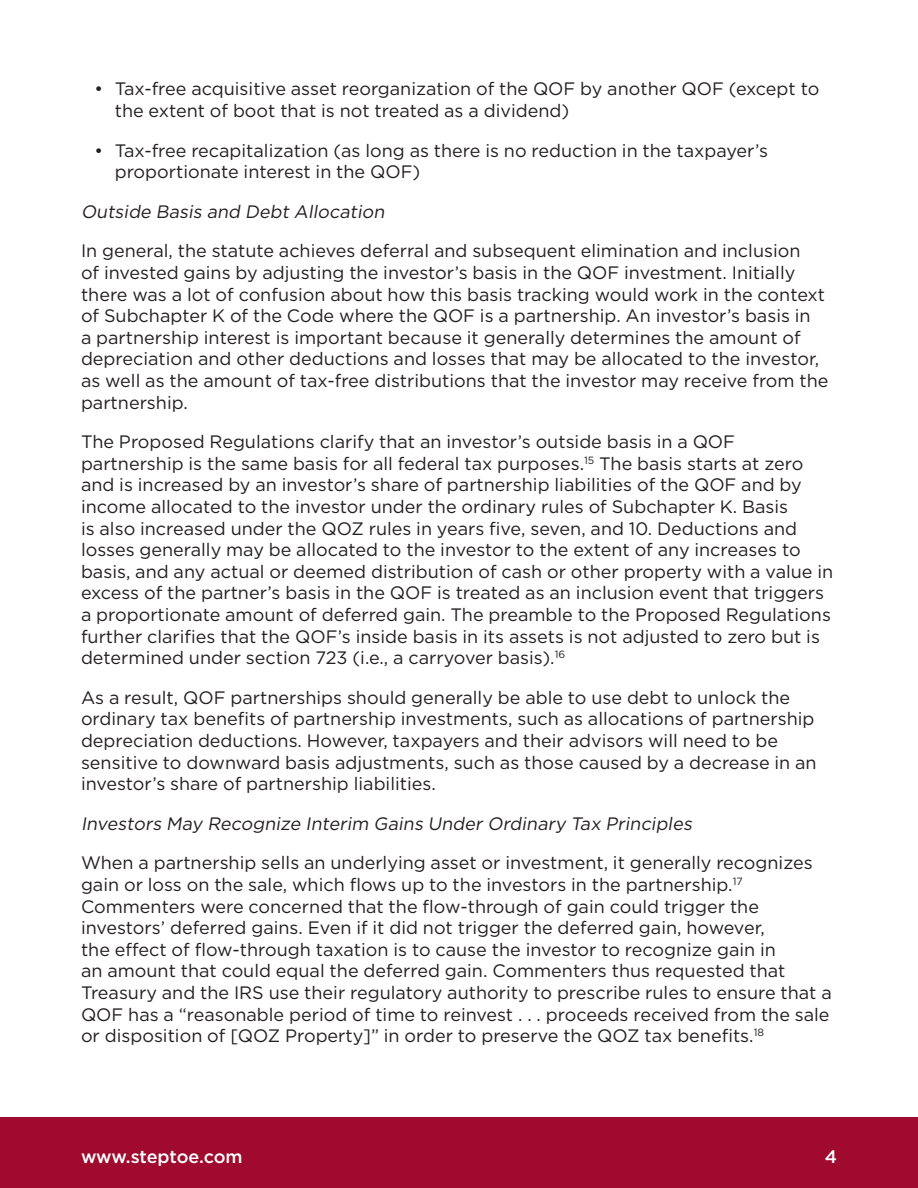
<style>
.page{position:relative;width:918px;height:1188px;background:#fff}
.page>*{position:absolute;margin:0;border:0;box-sizing:border-box;transform-origin:0 0}
.t1{font:18px/21.6px "Gotham";color:#231f20}
.t2{font:italic 18px "Gotham";color:#231f20}
.t3{font:500 18px "Gotham";letter-spacing:-.01em;color:#fff}
</style>
<div class="page">
<div style="left:0;top:1118px;width:918px;height:70px;background:#a00a2f"></div>
<p class="t1" style="left:115px;top:78px;width:706px;text-indent:-20px">• Tax-free acquisitive asset reorganization of the QOF by another QOF (except to the extent of boot that is not treated as a dividend)</p>
<p class="t1" style="left:115px;top:139px;width:655px;text-indent:-20px">• Tax-free recapitalization (as long as there is no reduction in the taxpayer’s proportionate interest in the QOF)</p>
<p class="t2" style="left:81px;top:200px;width:309px">Outside Basis and Debt Allocation</p>
<p class="t1" style="left:81px;top:240px;width:749px">In general, the statute achieves deferral and subsequent elimination and inclusion<br>of invested gains by adjusting the investor’s basis in the QOF investment. Initially there was a lot of confusion about how this basis tracking would work in the context of Subchapter K of the Code where the QOF is a partnership. An investor’s basis in<br>a partnership interest is important because it generally determines the amount of depreciation and other deductions and losses that may be allocated to the investor, as well as the amount of tax-free distributions that the investor may receive from the partnership.</p>
<p class="t1" style="left:81px;top:431px;width:754px">The Proposed Regulations clarify that an investor’s outside basis in a QOF partnership is the same basis for all federal tax purposes.<sup>15</sup> The basis starts at zero and is increased by an investor’s share of partnership liabilities of the QOF and by income allocated to the investor under the ordinary rules of Subchapter K. Basis<br>is also increased under the QOZ rules in years five, seven, and 10. Deductions and losses generally may be allocated to the investor to the extent of any increases to basis, and any actual or deemed distribution of cash or other property with a value in excess of the partner’s basis in the QOF is treated as an inclusion event that triggers a proportionate amount of deferred gain. The preamble to the Proposed Regulations further clarifies that the QOF’s inside basis in its assets is not adjusted to zero but is determined under section 723 (i.e., a carryover basis).<sup>16</sup></p>
<p class="t1" style="left:81px;top:686px;width:737px">As a result, QOF partnerships should generally be able to use debt to unlock the ordinary tax benefits of partnership investments, such as allocations of partnership depreciation deductions. However, taxpayers and their advisors will need to be sensitive to downward basis adjustments, such as those caused by a decrease in an investor’s share of partnership liabilities.</p>
<p class="t2" style="left:81px;top:812px;width:616px">Investors May Recognize Interim Gains Under Ordinary Tax Principles</p>
<p class="t1" style="left:81px;top:852px;width:752px">When a partnership sells an underlying asset or investment, it generally recognizes gain or loss on the sale, which flows up to the investors in the partnership.<sup>17<br></sup>Commenters were concerned that the flow-through of gain could trigger the investors’ deferred gains. Even if it did not trigger the deferred gain, however,<br>the effect of flow-through taxation is to cause the investor to recognize gain in<br>an amount that could equal the deferred gain. Commenters thus requested that Treasury and the IRS use their regulatory authority to prescribe rules to ensure that a QOF has a “reasonable period of time to reinvest . . . proceeds received from the sale or disposition of [QOZ Property]” in order to preserve the QOZ tax benefits.<sup>18</sup></p>
<p class="t3" style="left:81px;top:1145px;width:163px">www.steptoe.com</p>
<p class="t3" style="left:825px;top:1145px;width:14px">4</p>
</div>
